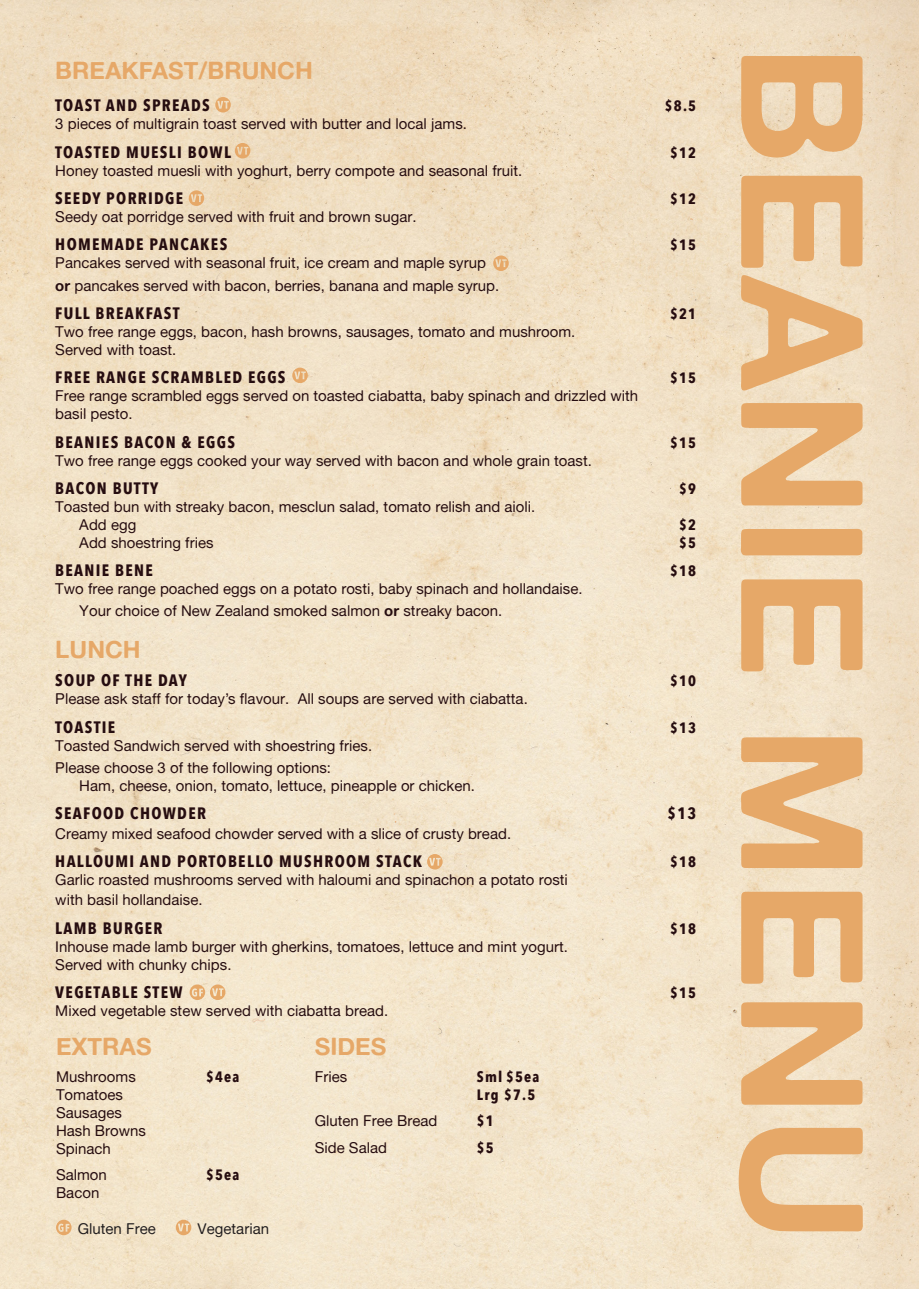
<style>
.page{position:relative;width:919px;height:1289px;background:#fff}
.page>*{position:absolute;margin:0;border:0;box-sizing:border-box;transform-origin:0 0}
.t1{font:170.25px "Alte Haas Grotesk Bold";color:#e6a868}
.t2{font:24px "Alte Haas Grotesk Bold";color:#e6a868}
.t3{font:700 16.5px "Avenir Next Condensed";letter-spacing:.08em;color:#260d10}
.t4{font:15px "Alte Haas Grotesk";color:#260d10}
.t5{font:700 15px "Avenir Next Condensed";letter-spacing:.08em;color:#260d10}
.t6{font:15px "Alte Haas Grotesk";color:#231f20}
.s1{font-family:"Alte Haas Grotesk Bold"}
</style>
<div class="page">
<img style="left:0;top:0;width:918px;height:1288px">
<svg style="left:56px;top:1219px;width:16px;height:16px"></svg>
<svg style="left:190px;top:984px;width:35px;height:16px"></svg>
<svg style="left:427px;top:854px;width:15px;height:15px"></svg>
<svg style="left:176px;top:1219px;width:15px;height:16px"></svg>
<svg style="left:292px;top:367px;width:16px;height:16px"></svg>
<svg style="left:493px;top:255px;width:15px;height:16px"></svg>
<svg style="left:189px;top:190px;width:15px;height:16px"></svg>
<svg style="left:235px;top:143px;width:15px;height:15px"></svg>
<svg style="left:215px;top:97px;width:16px;height:15px"></svg>
<p class="t2" style="left:55px;top:55px;width:259px">BREAKFAST/BRUNCH</p>
<p class="t3" style="left:55px;top:95px;width:156px">TOAST AND SPREADS</p>
<p class="t5" style="left:665px;top:97px;width:33px">$8.5</p>
<p class="t4" style="left:55px;top:115px;width:413px">3 pieces of multigrain toast served with butter and local jams.</p>
<p class="t3" style="left:55px;top:142px;width:177px">TOASTED MUESLI BOWL</p>
<p class="t5" style="left:670px;top:143px;width:28px">$12</p>
<p class="t4" style="left:55px;top:161px;width:468px">Honey toasted muesli with yoghurt, berry compote and seasonal fruit.</p>
<p class="t3" style="left:55px;top:188px;width:129px">SEEDY PORRIDGE</p>
<p class="t5" style="left:670px;top:189px;width:28px">$12</p>
<p class="t4" style="left:55px;top:208px;width:363px">Seedy oat porridge served with fruit and brown sugar.</p>
<p class="t3" style="left:55px;top:234px;width:173px">HOMEMADE PANCAKES</p>
<p class="t5" style="left:670px;top:236px;width:28px">$15</p>
<p class="t4" style="left:55px;top:254px;width:432px">Pancakes served with seasonal fruit, ice cream and maple syrup</p>
<p class="t4" style="left:55px;top:276px;width:445px"><span class="s1">or</span> pancakes served with bacon, berries, banana and maple syrup.</p>
<p class="t3" style="left:55px;top:303px;width:126px">FULL BREAKFAST</p>
<p class="t5" style="left:670px;top:304px;width:28px">$21</p>
<p class="t4" style="left:55px;top:322px;width:521px">Two free range eggs, bacon, hash browns, sausages, tomato and mushroom.</p>
<p class="t4" style="left:55px;top:340px;width:123px">Served with toast.</p>
<p class="t3" style="left:55px;top:367px;width:232px">FREE RANGE SCRAMBLED EGGS</p>
<p class="t5" style="left:670px;top:369px;width:28px">$15</p>
<p class="t4" style="left:55px;top:387px;width:584px">Free range scrambled eggs served on toasted ciabatta, baby spinach and drizzled with</p>
<p class="t4" style="left:55px;top:405px;width:79px">basil pesto.</p>
<p class="t3" style="left:55px;top:431px;width:181px">BEANIES BACON &amp; EGGS</p>
<p class="t5" style="left:670px;top:433px;width:28px">$15</p>
<p class="t4" style="left:55px;top:451px;width:538px">Two free range eggs cooked your way served with bacon and whole grain toast.</p>
<p class="t3" style="left:55px;top:478px;width:105px">BACON BUTTY</p>
<p class="t5" style="left:679px;top:479px;width:18px">$9</p>
<p class="t4" style="left:55px;top:497px;width:481px">Toasted bun with streaky bacon, mesclun salad, tomato relish and aioli.</p>
<p class="t4" style="left:79px;top:515px;width:58px">Add egg</p>
<p class="t5" style="left:679px;top:515px;width:18px">$2</p>
<p class="t4" style="left:79px;top:533px;width:136px">Add shoestring fries</p>
<p class="t5" style="left:679px;top:533px;width:18px">$5</p>
<p class="t3" style="left:55px;top:560px;width:99px">BEANIE BENE</p>
<p class="t5" style="left:670px;top:561px;width:28px">$18</p>
<p class="t4" style="left:55px;top:580px;width:529px">Two free range poached eggs on a potato rosti, baby spinach and hollandaise.</p>
<p class="t4" style="left:79px;top:602px;width:424px">Your choice of New Zealand smoked salmon <span class="s1">or</span> streaky bacon.</p>
<p class="t2" style="left:55px;top:634px;width:87px">LUNCH</p>
<p class="t3" style="left:55px;top:670px;width:133px">SOUP OF THE DAY</p>
<p class="t5" style="left:670px;top:672px;width:28px">$10</p>
<p class="t4" style="left:55px;top:690px;width:474px">Please ask staff for today’s flavour. All soups are served with ciabatta.</p>
<p class="t3" style="left:55px;top:716px;width:62px">TOASTIE</p>
<p class="t5" style="left:670px;top:718px;width:28px">$13</p>
<p class="t4" style="left:55px;top:736px;width:318px">Toasted Sandwich served with shoestring fries.</p>
<p class="t4" style="left:55px;top:758px;width:277px">Please choose 3 of the following options:</p>
<p class="t4" style="left:79px;top:776px;width:397px">Ham, cheese, onion, tomato, lettuce, pineapple or chicken.</p>
<p class="t3" style="left:55px;top:803px;width:152px">SEAFOOD CHOWDER</p>
<p class="t3" style="left:667px;top:803px;width:30px">$13</p>
<p class="t4" style="left:55px;top:824px;width:457px">Creamy mixed seafood chowder served with a slice of crusty bread.</p>
<p class="t3" style="left:55px;top:851px;width:368px">HALLOUMI AND PORTOBELLO MUSHROOM STACK</p>
<p class="t5" style="left:670px;top:853px;width:28px">$18</p>
<p class="t4" style="left:55px;top:871px;width:514px">Garlic roasted mushrooms served with haloumi and spinachon a potato rosti</p>
<p class="t4" style="left:55px;top:891px;width:149px">with basil hollandaise.</p>
<p class="t3" style="left:55px;top:917px;width:109px">LAMB BURGER</p>
<p class="t5" style="left:670px;top:919px;width:28px">$18</p>
<p class="t4" style="left:55px;top:937px;width:514px">Inhouse made lamb burger with gherkins, tomatoes, lettuce and mint yogurt.</p>
<p class="t4" style="left:55px;top:955px;width:178px">Served with chunky chips.</p>
<p class="t3" style="left:55px;top:981px;width:129px">VEGETABLE STEW</p>
<p class="t5" style="left:670px;top:983px;width:28px">$15</p>
<p class="t4" style="left:55px;top:1001px;width:334px">Mixed vegetable stew served with ciabatta bread.</p>
<p class="t2" style="left:315px;top:1031px;width:73px">SIDES</p>
<p class="t4" style="left:315px;top:1067px;width:34px">Fries</p>
<p class="t5" style="left:477px;top:1067px;width:64px">Sml $5ea</p>
<p class="t5" style="left:477px;top:1085px;width:60px">Lrg $7.5</p>
<p class="t4" style="left:315px;top:1111px;width:124px">Gluten Free Bread</p>
<p class="t5" style="left:477px;top:1111px;width:18px">$1</p>
<p class="t4" style="left:315px;top:1138px;width:74px">Side Salad</p>
<p class="t5" style="left:477px;top:1138px;width:18px">$5</p>
<p class="t2" style="left:56px;top:1031px;width:97px">EXTRAS</p>
<p class="t4" style="left:56px;top:1067px;width:81px">Mushrooms</p>
<p class="t5" style="left:206px;top:1067px;width:35px">$4ea</p>
<p class="t4" style="left:56px;top:1085px;width:68px">Tomatoes</p>
<p class="t4" style="left:56px;top:1103px;width:67px">Sausages</p>
<p class="t4" style="left:56px;top:1121px;width:91px">Hash Browns</p>
<p class="t4" style="left:56px;top:1139px;width:56px">Spinach</p>
<p class="t4" style="left:56px;top:1165px;width:52px">Salmon</p>
<p class="t5" style="left:206px;top:1165px;width:35px">$5ea</p>
<p class="t4" style="left:56px;top:1183px;width:45px">Bacon</p>
<p class="t6" style="left:78px;top:1219px;width:80px">Gluten Free</p>
<p class="t6" style="left:198px;top:1219px;width:73px">Vegetarian</p>
<p class="t1" style="left:907px;top:44px;width:1200px;rotate:90deg">BEANIE MENU</p>
</div>
